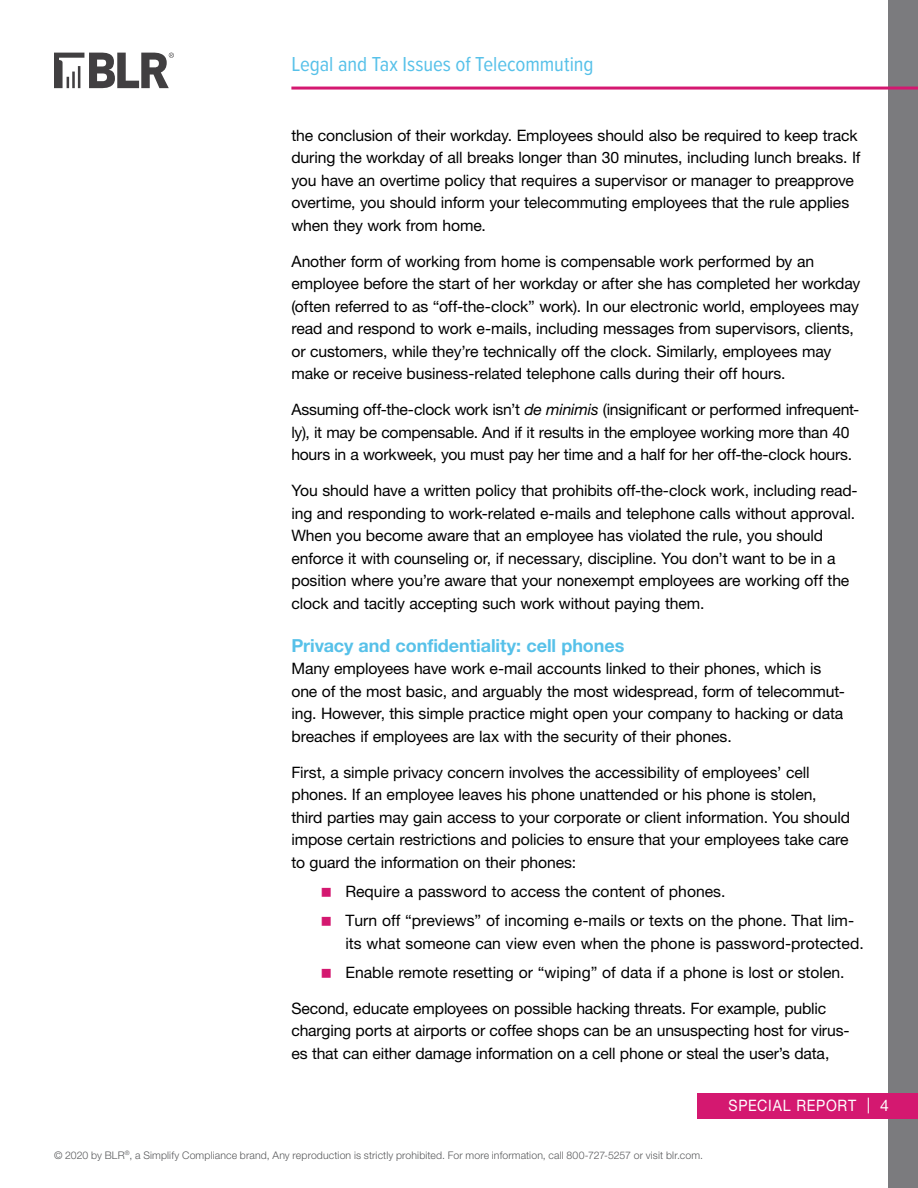
<style>
.page{position:relative;width:918px;height:1188px;background:#fff}
.page>*{position:absolute;margin:0;border:0;box-sizing:border-box;transform-origin:0 0}
.t1{font:21px "Proxima Nova Cond";letter-spacing:-.005em;color:#57c1e9}
.t2{font:700 18px "Helvetica Neue LT Std";letter-spacing:-.005em;color:#57c1e9}
.t3{font:15.75px/22.5px "Helvetica Neue LT Std";letter-spacing:-.01em;color:#000}
.t4{font:15.75px "Helvetica Neue LT Std";letter-spacing:.055em;color:#fff;scale:.9 1}
.t5{font:300 10.5px "Helvetica Neue LT Std";letter-spacing:.01em;color:#58595b}
.s1{font-style:italic}
</style>
<div class="page">
<div style="left:889px;top:0;width:29px;height:1188px;background:#7b7b7e"></div>
<div style="left:698px;top:1093px;width:220px;height:25px;background:#d41870"></div>
<hr style="left:291px;top:87px;width:627px;height:3px;background:#d41870">
<svg style="left:54px;top:53px;width:120px;height:35px"></svg>
<h1 class="t1" style="left:291px;top:48px;width:304px">Legal and Tax Issues of Telecommuting</h1>
<p class="t3" style="left:291px;top:124px;width:571px">the conclusion of their workday. Employees should also be required to keep track during the workday of all breaks longer than 30 minutes, including lunch breaks. If you have an overtime policy that requires a supervisor or manager to preapprove overtime, you should inform your telecommuting employees that the rule applies when they work from home.</p>
<p class="t3" style="left:291px;top:250px;width:571px">Another form of working from home is compensable work performed by an employee before the start of her workday or after she has completed her workday (often referred to as “off-the-clock” work). In our electronic world, employees may read and respond to work e-mails, including messages from supervisors, clients, or customers, while they’re technically off the clock. Similarly, employees may make or receive business-related telephone calls during their off hours.</p>
<p class="t3" style="left:291px;top:398px;width:569px">Assuming off-the-clock work isn’t <span class="s1">de minimis</span> (insignificant or performed infrequent&shy;ly), it may be compensable. And if it results in the employee working more than 40 hours in a workweek, you must pay her time and a half for her off-the-clock hours.</p>
<p class="t3" style="left:291px;top:479px;width:568px">You should have a written policy that prohibits off-the-clock work, including read&shy;ing and responding to work-related e-mails and telephone calls without approval.<br>When you become aware that an employee has violated the rule, you should enforce it with counseling or, if necessary, discipline. You don’t want to be in a position where you’re aware that your nonexempt employees are working off the clock and tacitly accepting such work without paying them.</p>
<p class="t2" style="left:291px;top:634px;width:334px">Privacy and confidentiality: cell phones</p>
<p class="t3" style="left:291px;top:657px;width:555px">Many employees have work e-mail accounts linked to their phones, which is one of the most basic, and arguably the most widespread, form of telecommut&shy;ing. However, this simple practice might open your company to hacking or data breaches if employees are lax with the security of their phones.</p>
<p class="t3" style="left:291px;top:761px;width:560px">First, a simple privacy concern involves the accessibility of employees’ cell phones. If an employee leaves his phone unattended or his phone is stolen, third parties may gain access to your corporate or client information. You should impose certain restrictions and policies to ensure that your employees take care to guard the information on their phones:</p>
<p class="t3" style="left:345px;top:876px;width:510px;line-height:29.2px">Require a password to access the content of phones.<br>Turn off “previews” of incoming e-mails or texts on the phone. That lim-</p>
<p class="t3" style="left:345px;top:928px;width:520px;line-height:29.2px">its what someone can view even when the phone is password-protected.<br>Enable remote resetting or “wiping” of data if a phone is lost or stolen.</p>
<p class="t3" style="left:291px;top:997px;width:560px">Second, educate employees on possible hacking threats. For example, public charging ports at airports or coffee shops can be an unsuspecting host for virus&shy;es that can either damage information on a cell phone or steal the user’s data,</p>
<p class="t5" style="left:54px;top:1148px;width:651px">© 2020 by BLR<sup>®</sup>, a Simplify Compliance brand, Any reproduction is strictly prohibited. For more information, call 800-727-5257 or visit blr.com.</p>
<p class="t4" style="left:728px;top:1096px;width:180px">SPECIAL REPORT | 4</p>
</div>
